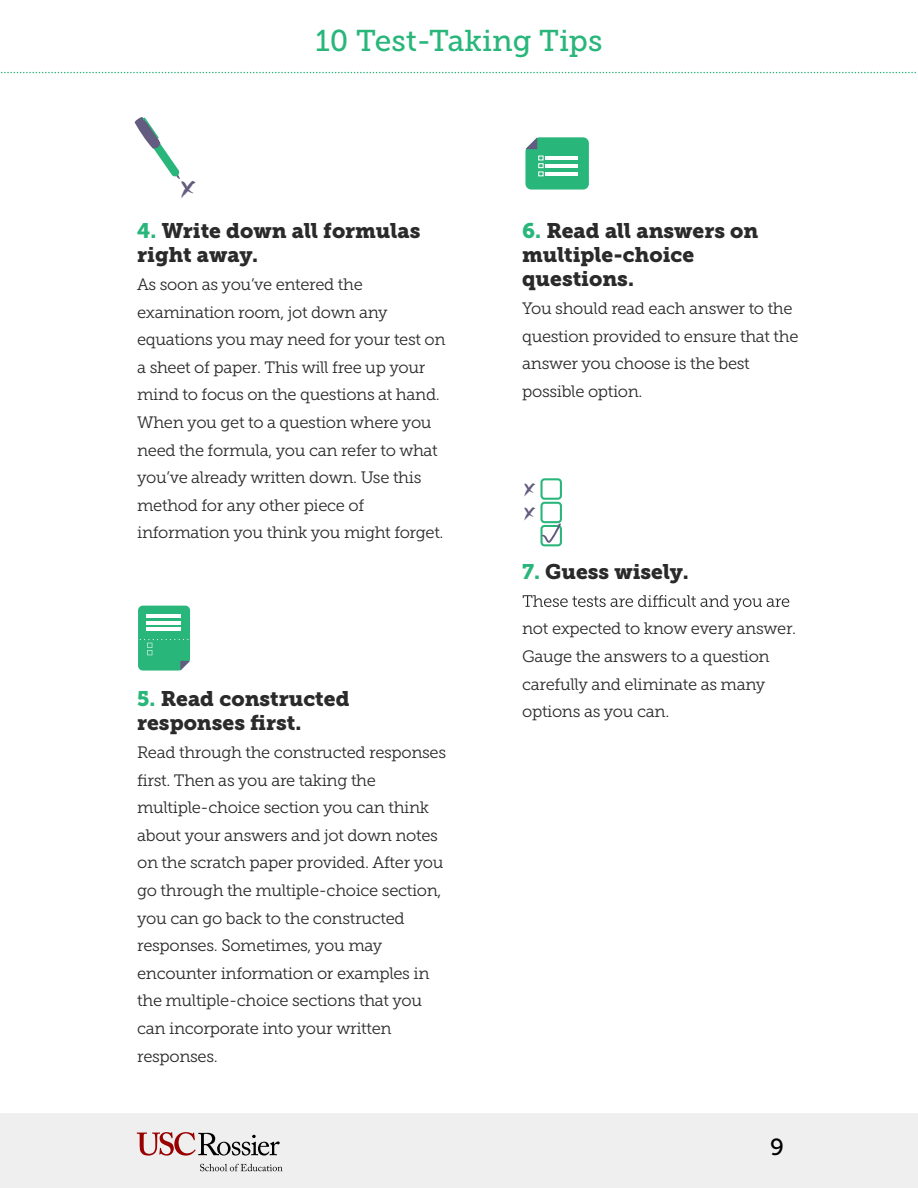
<style>
.page{position:relative;width:918px;height:1188px;background:#fff}
.page>*{position:absolute;margin:0;border:0;box-sizing:border-box;transform-origin:0 0}
.t1{font:38.4px "dear Joe Hannes";color:#645b80}
.t2{font:30px "Museo Slab 500";color:#28b67a}
.t3{font:29.1px/24.2px "dear Joe Hannes";color:#645b80}
.t4{font:23.25px "Museo Slab 500";color:#000}
.t5{font:21px/24px "Museo Slab 900";color:#2a2a2a}
.t6{font:16.5px/27.6px "Museo Slab 300";letter-spacing:-.02em;color:#2a2a2a}
.s1{color:#28b67a}
</style>
<div class="page">
<div style="left:0;top:1114px;width:918px;height:74px;background:#efefef"></div>
<svg style="left:137px;top:1132px;width:143px;height:24px"></svg>
<svg style="left:200px;top:1164px;width:83px;height:7px"></svg>
<svg style="left:1px;top:72px;width:915px;height:1px"></svg>
<svg style="left:525px;top:137px;width:64px;height:53px;background:#50c192"></svg>
<svg style="left:540px;top:478px;width:22px;height:68px"></svg>
<svg style="left:134px;top:117px;width:46px;height:62px"></svg>
<svg style="left:138px;top:606px;width:52px;height:65px;background:#4ac08f"></svg>
<svg style="left:523px;top:595px;width:266px;height:15px"></svg>
<h2 class="t2" style="left:316px;top:24px;width:288px">10 Test-Taking Tips</h2>
<h1 class="t1" style="left:180px;top:159px;width:17px">x</h1>
<p class="t5" style="left:137px;top:219px;width:285px"><span class="s1">4.</span> Write down all formulas right away.</p>
<p class="t6" style="left:137px;top:271px;width:310px">As soon as you’ve entered the examination room, jot down any equations you may need for your test on a sheet of paper. This will free up your mind to focus on the questions at hand.<br>When you get to a question where you need the formula, you can refer to what you’ve already written down. Use this method for any other piece of information you think you might forget.</p>
<p class="t5" style="left:137px;top:687px;width:214px"><span class="s1">5.</span> Read constructed responses first.</p>
<p class="t6" style="left:137px;top:739px;width:311px">Read through the constructed responses first. Then as you are taking the multiple-choice section you can think about your answers and jot down notes on the scratch paper provided. After you go through the multiple-choice section, you can go back to the constructed responses. Sometimes, you may encounter information or examples in the multiple-choice sections that you can incorporate into your written responses.</p>
<p class="t5" style="left:522px;top:219px;width:238px"><span class="s1">6.</span> Read all answers on multiple-choice questions.</p>
<p class="t6" style="left:522px;top:295px;width:278px">You should read each answer to the question provided to ensure that the answer you choose is the best possible option.</p>
<h3 class="t3" style="left:524px;top:472px;width:13px">x x</h3>
<p class="t5" style="left:522px;top:560px;width:168px"><span class="s1">7.</span> Guess wisely.</p>
<p class="t6" style="left:522px;top:615px;width:276px">not expected to know every answer.<br>Gauge the answers to a question carefully and eliminate as many options as you can.</p>
<h3 class="t4" style="left:770px;top:1134px;width:15px">9</h3>
</div>
